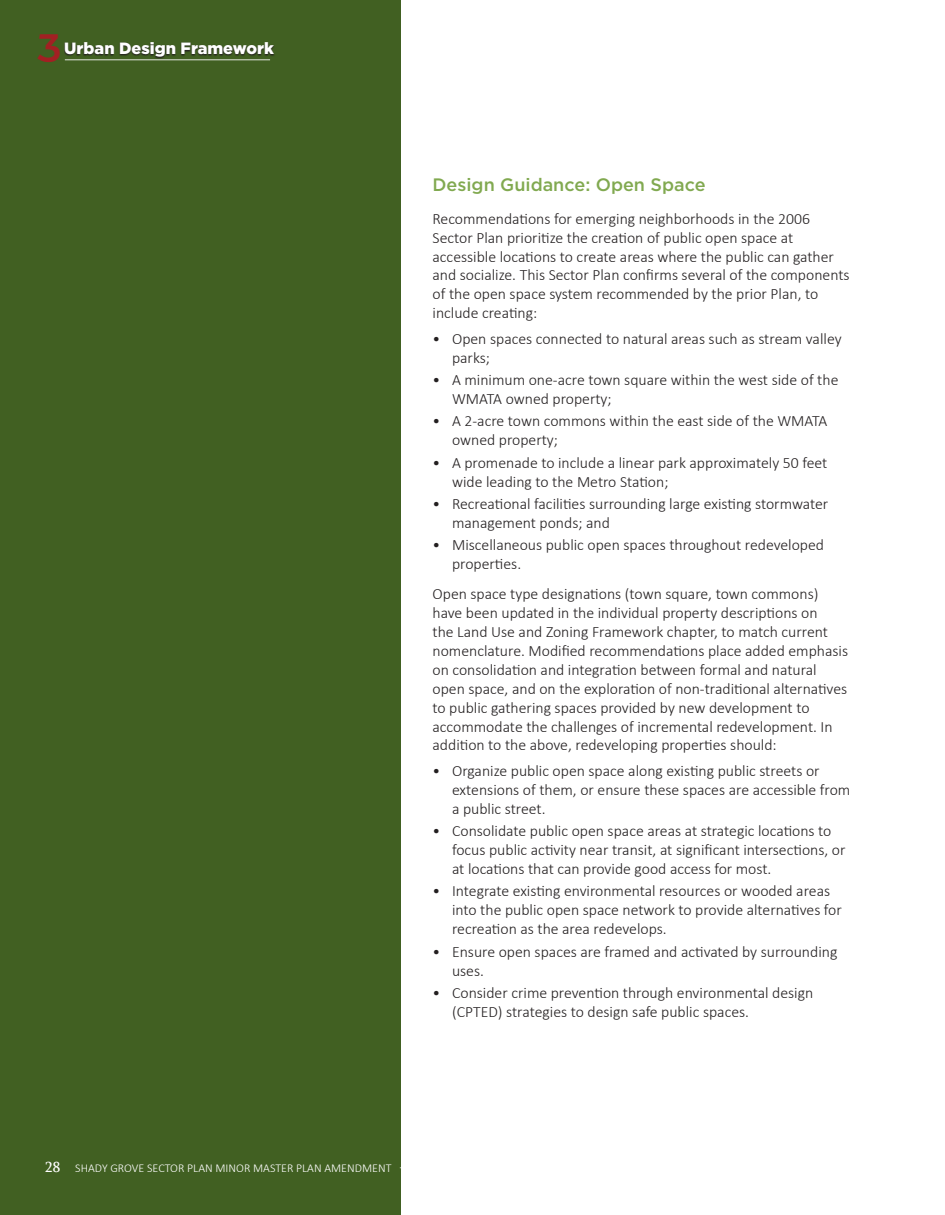
<style>
.page{position:relative;width:945px;height:1215px;background:#fff}
.page>*{position:absolute;margin:0;border:0;box-sizing:border-box;transform-origin:0 0}
.Body{font:35.55px "Adams Normal";color:#a22023}
.Header_Level_3{font:500 18px "Gotham";color:#81a950}
.Divider_Heading_Leve{font:900 16.35px "Gotham";color:#fff}
.Body-2{font:300 15.75px/18.9px "Calibri";color:#231f20}
.t1{font:300 12px "Calibri";color:#fff}
.s1{font-family:"Sylfaen";font-weight:400;font-size:15px}
.s2{font-family:"Sylfaen";font-weight:400;font-size:6px}
</style>
<div class="page">
<div style="left:0;top:0;width:400px;height:1215px;background:#416022"></div>
<div style="left:64px;top:41px;width:211px;height:17px;background:#231f20;opacity:.95"></div>
<hr style="left:65px;top:60px;width:205px;height:1px;background:#fff">
<p class="Body" style="left:34px;top:23px;width:31px">3</p>
<p class="Divider_Heading_Leve" style="left:64px;top:39px;width:211px">Urban Design Framework</p>
<p class="Header_Level_3" style="left:433px;top:174px;width:275px">Design Guidance: Open Space</p>
<p class="Body-2" style="left:433px;top:209px;width:419px">Recommendations for emerging neighborhoods in the 2006<br>Sector Plan prioritize the creation of public open space at accessible locations to create areas where the public can gather and socialize. This Sector Plan confirms several of the components of the open space system recommended by the prior Plan, to include creating:</p>
<p class="Body-2" style="left:452px;top:329px;width:391px;text-indent:-20px">• Open spaces connected to natural areas such as stream valley parks;</p>
<p class="Body-2" style="left:452px;top:370px;width:388px;text-indent:-20px">• A minimum one-acre town square within the west side of the<br>WMATA owned property;</p>
<p class="Body-2" style="left:452px;top:412px;width:377px;text-indent:-20px">• A 2-acre town commons within the east side of the WMATA owned property;</p>
<p class="Body-2" style="left:452px;top:453px;width:377px;text-indent:-20px">• A promenade to include a linear park approximately 50 feet wide leading to the Metro Station;</p>
<p class="Body-2" style="left:452px;top:494px;width:378px;text-indent:-20px">• Recreational facilities surrounding large existing stormwater management ponds; and</p>
<p class="Body-2" style="left:452px;top:536px;width:374px;text-indent:-20px">• Miscellaneous public open spaces throughout redeveloped properties.</p>
<p class="Body-2" style="left:433px;top:584px;width:417px">Open space type designations (town square, town commons) have been updated in the individual property descriptions on<br>the Land Use and Zoning Framework chapter, to match current nomenclature. Modified recommendations place added emphasis on consolidation and integration between formal and natural open space, and on the exploration of non-traditional alternatives to public gathering spaces provided by new development to accommodate the challenges of incremental redevelopment. In addition to the above, redeveloping properties should:</p>
<p class="Body-2" style="left:452px;top:761px;width:400px;text-indent:-20px">• Organize public open space along existing public streets or extensions of them, or ensure these spaces are accessible from a public street.</p>
<p class="Body-2" style="left:452px;top:821px;width:395px;text-indent:-20px">• Consolidate public open space areas at strategic locations to focus public activity near transit, at significant intersections, or at locations that can provide good access for most.</p>
<p class="Body-2" style="left:452px;top:882px;width:391px;text-indent:-20px">• Integrate existing environmental resources or wooded areas into the public open space network to provide alternatives for recreation as the area redevelops.</p>
<p class="Body-2" style="left:452px;top:942px;width:387px;text-indent:-20px">• Ensure open spaces are framed and activated by surrounding uses.</p>
<p class="Body-2" style="left:452px;top:983px;width:363px;text-indent:-20px">• Consider crime prevention through environmental design (CPTED) strategies to design safe public spaces.</p>
<p class="t1" style="left:45px;top:1160px;width:452px"><span class="s1">28</span> SHADY GROVE SECTOR PLAN MINOR MASTER PLAN AMENDMENT <span class="s2">•</span> WORKING DRAFT</p>
</div>
